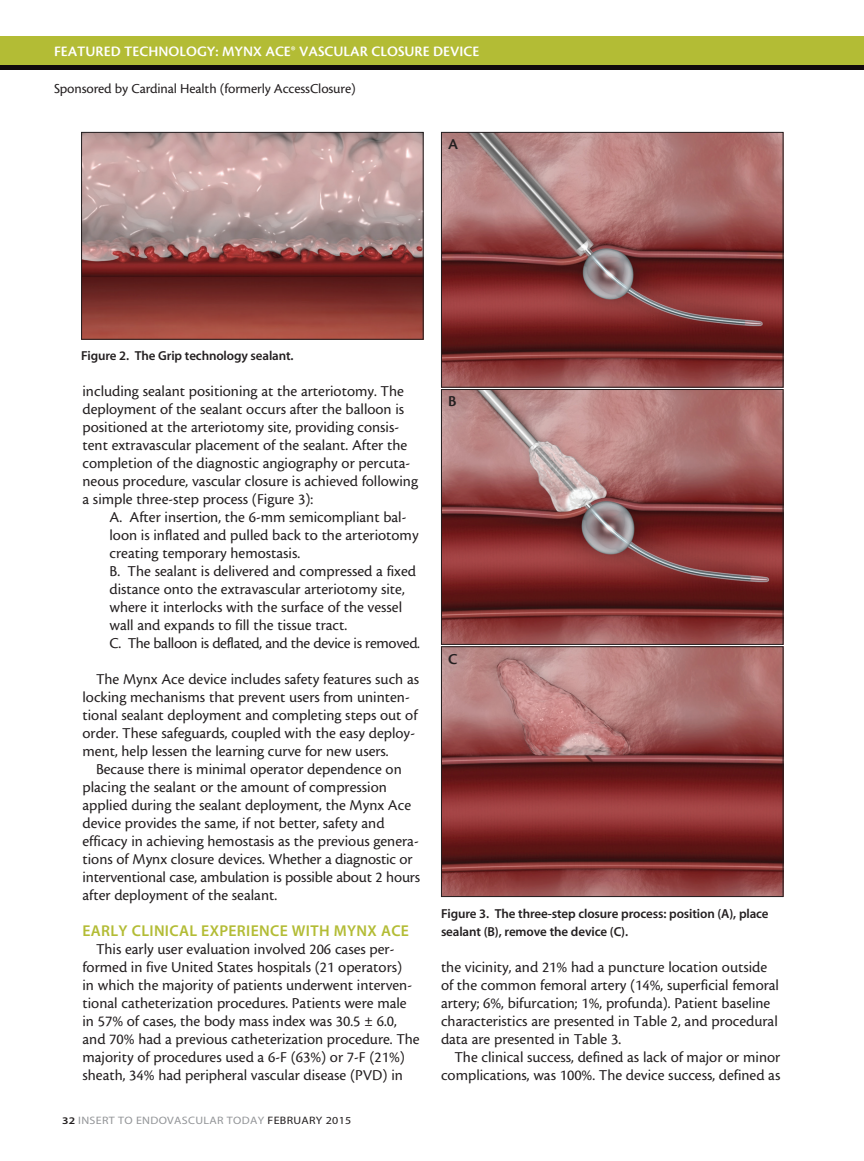
<style>
.page{position:relative;width:864px;height:1161px;background:#fff}
.page>*{position:absolute;margin:0;border:0;box-sizing:border-box;transform-origin:0 0}
.crst_dept_body{font:15.75px/18px "Cronos MM 408 10";color:#231f20}
.crst_dept_body-2{font:15.75px "Cronos MM 408 10";letter-spacing:-.02em;color:#231f20}
.crst_dept_subhead{font:15.75px "Myriad MM 565 600";letter-spacing:.02em;color:#b3bc35}
.t1{font:15.75px "Cronos MM 574 10";color:#231f20}
.t2{font:15px "Cronos MM 574 10";color:#fff}
.t3{font:14.25px "Cronos MM 408 9";letter-spacing:-.01em;color:#231f20}
.crst_dept_caption{font:13.05px/18px "Myriad MM 565 600";letter-spacing:-.01em;color:#231f20}
.t4{font:10.8px "Myriad MM 400 600";letter-spacing:.025em;color:#939598;scale:1.11 1}
.s1{font-family:"Myriad MM 565 600";font-size:10.2px;color:#231f20}
.s2{color:#231f20}
</style>
<div class="page">
<div style="left:0;top:37px;width:864px;height:32px;background:#b3bc35"></div>
<hr style="left:0;top:65px;width:864px;height:4px;background:#110a0c">
<img style="left:443px;top:134px;width:338px;height:252px">
<div style="left:441px;top:132px;width:342px;height:256px;border:1px solid #231f20"></div>
<img style="left:443px;top:391px;width:338px;height:252px">
<div style="left:441px;top:389px;width:342px;height:256px;border:1px solid #231f20"></div>
<img style="left:443px;top:648px;width:338px;height:247px">
<div style="left:441px;top:646px;width:342px;height:251px;border:1px solid #231f20"></div>
<img style="left:83px;top:134px;width:339px;height:204px">
<div style="left:81px;top:132px;width:343px;height:208px;border:1px solid #231f20"></div>
<p class="t2" style="left:54px;top:43px;width:427px">FEATURED TECHNOLOGY: MYNX ACE® VASCULAR CLOSURE DEVICE</p>
<p class="t3" style="left:54px;top:81px;width:303px">Sponsored by Cardinal Health (formerly AccessClosure)</p>
<p class="t1" style="left:448px;top:136px;width:11px">A</p>
<p class="crst_dept_caption" style="left:81px;top:347px;width:214px">Figure 2. The Grip technology sealant.</p>
<p class="crst_dept_body" style="left:82px;top:382px;width:337px">including sealant positioning at the arteriotomy. The deployment of the sealant occurs after the balloon is positioned at the arteriotomy site, providing consis&shy;tent extravascular placement of the sealant. After the completion of the diagnostic angiography or percuta&shy;neous procedure, vascular closure is achieved following a simple three-step process (Figure 3):</p>
<p class="crst_dept_body" style="left:110px;top:508px;width:311px">A. After insertion, the 6-mm semicompliant bal&shy;loon is inflated and pulled back to the arteriotomy creating temporary hemostasis.</p>
<p class="crst_dept_body" style="left:110px;top:562px;width:308px">B. The sealant is delivered and compressed a fixed distance onto the extravascular arteriotomy site, where it interlocks with the surface of the vessel wall and expands to fill the tissue tract.</p>
<p class="crst_dept_body-2" style="left:110px;top:635px;width:312px">C. The balloon is deflated, and the device is removed.</p>
<p class="crst_dept_body" style="left:82px;top:670px;width:338px;text-indent:14px">The Mynx Ace device includes safety features such as locking mechanisms that prevent users from uninten&shy;tional sealant deployment and completing steps out of order. These safeguards, coupled with the easy deploy&shy;ment, help lessen the learning curve for new users.</p>
<p class="crst_dept_body" style="left:82px;top:760px;width:339px;text-indent:14px">Because there is minimal operator dependence on placing the sealant or the amount of compression applied during the sealant deployment, the Mynx Ace device provides the same, if not better, safety and efficacy in achieving hemostasis as the previous genera&shy;tions of Mynx closure devices. Whether a diagnostic or interventional case, ambulation is possible about 2 hours after deployment of the sealant.</p>
<p class="crst_dept_subhead" style="left:82px;top:923px;width:328px">EARLY CLINICAL EXPERIENCE WITH MYNX ACE</p>
<p class="crst_dept_body" style="left:82px;top:940px;width:339px;text-indent:14px">This early user evaluation involved 206 cases per&shy;formed in five United States hospitals (21 operators)<br>in which the majority of patients underwent interven&shy;tional catheterization procedures. Patients were male in 57% of cases, the body mass index was 30.5 ± 6.0, and 70% had a previous catheterization procedure. The majority of procedures used a 6-F (63%) or 7-F (21%) sheath, 34% had peripheral vascular disease (PVD) in</p>
<p class="t4" style="left:62px;top:1115px;width:262px"><span class="s1">32</span> INSERT TO ENDOVASCULAR TODAY <span class="s2">FEBRUARY 2015</span></p>
<p class="t1" style="left:448px;top:393px;width:10px">B</p>
<p class="t1" style="left:448px;top:650px;width:11px">C</p>
<p class="crst_dept_caption" style="left:441px;top:905px;width:329px">Figure 3. The three-step closure process: position (A), place sealant (B), remove the device (C).</p>
<p class="crst_dept_body" style="left:441px;top:958px;width:340px">the vicinity, and 21% had a puncture location outside of the common femoral artery (14%, superficial femoral artery; 6%, bifurcation; 1%, profunda). Patient baseline characteristics are presented in Table 2, and procedural data are presented in Table 3.</p>
<p class="crst_dept_body" style="left:441px;top:1048px;width:341px;text-align:right">The clinical success, defined as lack of major or minor complications, was 100%. The device success, defined as</p>
</div>
